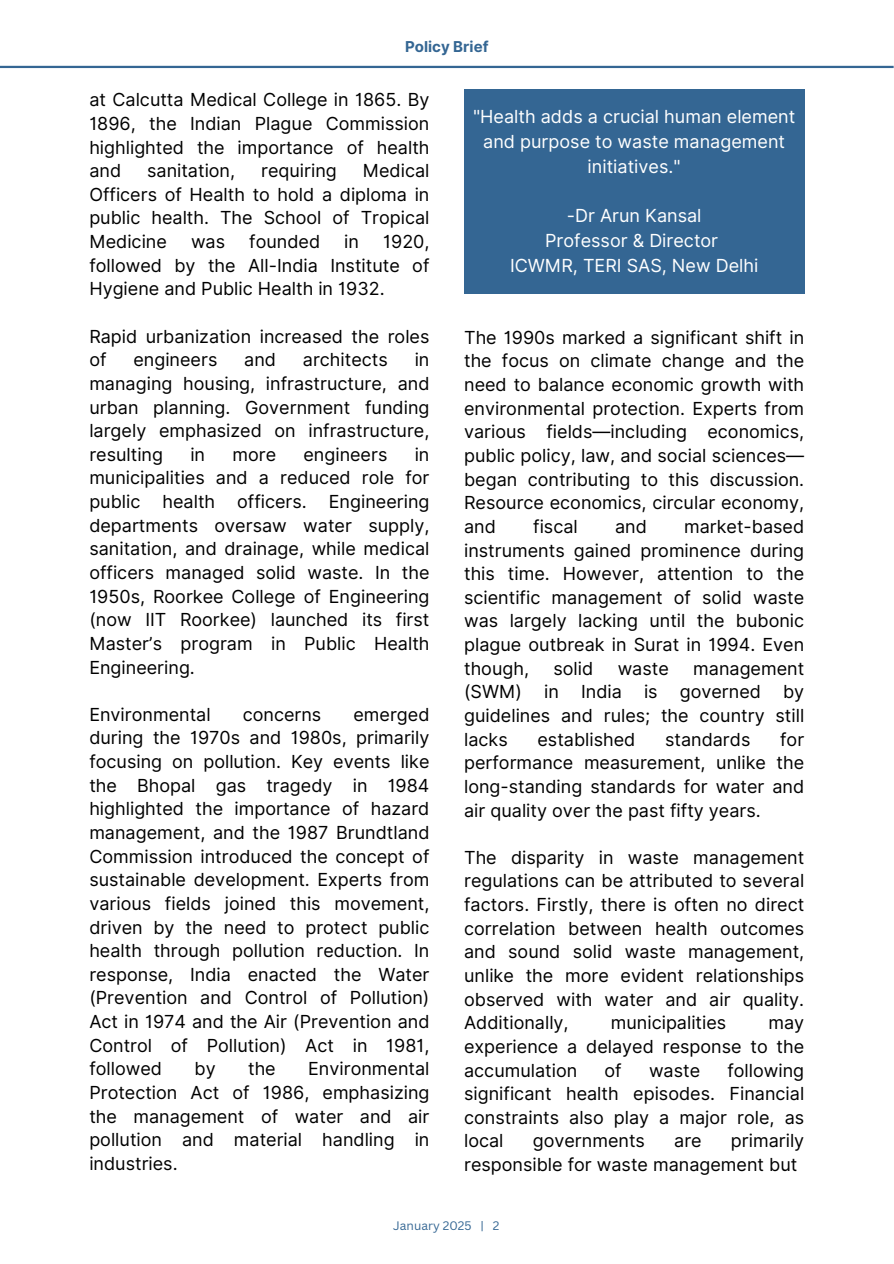
<style>
.page{position:relative;width:894px;height:1264px;background:#fff}
.page>*{position:absolute;margin:0;border:0;box-sizing:border-box;transform-origin:0 0}
.t1{font:18px/23.7px "Inter";color:#000;text-align:justify}
.t2{font:18px/24.8px "Inter";color:#fff;text-align:center}
.t3{font:700 15px "Inter";color:#346693}
.t4{font:12px "Canva Sans";color:#346693}
</style>
<div class="page">
<hr style="left:0;top:66px;width:893px;height:2px;background:#346693">
<div style="left:464px;top:89px;width:340px;height:205px;background:#346693"></div>
<h1 class="t3" style="left:405px;top:37px;width:85px">Policy Brief</h1>
<h1 class="t1" style="left:89px;top:88px;width:341px">at Calcutta Medical College in 1865. By 1896, the Indian Plague Commission highlighted the importance of health and</h1>
<h1 class="t1" style="left:89px;top:159px;width:341px;text-indent:273px">Medical Officers of Health to hold a diploma in public health. The School of Tropical Medicine</h1>
<h1 class="t1" style="left:147px;top:159px;width:89px">sanitation,</h1>
<h1 class="t1" style="left:261px;top:159px;width:77px">requiring</h1>
<h1 class="t1" style="left:191px;top:230px;width:36px">was</h1>
<h1 class="t1" style="left:249px;top:230px;width:72px">founded</h1>
<h1 class="t1" style="left:344px;top:230px;width:16px">in</h1>
<h1 class="t1" style="left:89px;top:230px;width:341px;text-indent:294px">1920, followed by the All-India Institute of Hygiene and Public Health in 1932.</h1>
<h1 class="t1" style="left:89px;top:324px;width:341px">Rapid urbanization increased the roles of</h1>
<h1 class="t1" style="left:89px;top:348px;width:341px;text-indent:325px">in managing housing, infrastructure, and urban planning. Government funding largely emphasized on infrastructure, resulting</h1>
<h1 class="t1" style="left:133px;top:348px;width:85px">engineers</h1>
<h1 class="t1" style="left:244px;top:348px;width:33px">and</h1>
<h1 class="t1" style="left:303px;top:348px;width:86px">architects</h1>
<h1 class="t1" style="left:89px;top:442px;width:341px;text-indent:325px">in municipalities and a reduced role for public health officers. Engineering departments oversaw water supply, sanitation, and drainage, while medical officers managed solid waste. In the 1950s, Roorkee College of Engineering (now IIT Roorkee) launched its first Master’s program in Public Health Engineering.</h1>
<h1 class="t1" style="left:89px;top:702px;width:123px">Environmental</h1>
<h1 class="t1" style="left:243px;top:702px;width:80px">concerns</h1>
<h1 class="t1" style="left:190px;top:442px;width:16px">in</h1>
<h1 class="t1" style="left:232px;top:442px;width:45px">more</h1>
<h1 class="t1" style="left:303px;top:442px;width:85px">engineers</h1>
<h1 class="t1" style="left:89px;top:702px;width:341px;text-indent:264px">emerged during the 1970s and 1980s, primarily focusing on pollution. Key events like the Bhopal gas tragedy in 1984 highlighted the importance of hazard management, and the 1987 Brundtland Commission introduced the concept of sustainable development. Experts from various fields joined this movement, driven by the need to protect public health through pollution reduction. In response, India enacted the Water (Prevention and Control of Pollution)<br>Act in 1974 and the Air (Prevention and Control of Pollution) Act in 1981, followed</h1>
<h1 class="t1" style="left:89px;top:1056px;width:341px;text-indent:219px">Environmental Protection Act of 1986, emphasizing the management of water and air pollution and material handling in industries.</h1>
<h1 class="t1" style="left:194px;top:1056px;width:23px">by</h1>
<h1 class="t1" style="left:248px;top:1056px;width:29px">the</h1>
<h2 class="t2" style="left:473px;top:104px;width:324px">"Health adds a crucial human element and purpose to waste management initiatives."</h2>
<p class="t2" style="left:510px;top:203px;width:250px">-Dr Arun Kansal<br>Professor &amp; Director<br>ICWMR, TERI SAS, New Delhi</p>
<h1 class="t1" style="left:464px;top:325px;width:341px">The 1990s marked a significant shift in the focus on climate change and the need to balance economic growth with environmental protection. Experts from various fields—including economics, public policy, law, and social sciences— began contributing to this discussion.<br>Resource economics, circular economy, and</h1>
<h1 class="t1" style="left:533px;top:514px;width:46px">fiscal</h1>
<h1 class="t1" style="left:615px;top:514px;width:33px">and</h1>
<h1 class="t1" style="left:464px;top:514px;width:341px;text-indent:220px">market-based instruments gained prominence during this time. However, attention to the scientific management of solid waste was largely lacking until the bubonic plague outbreak in Surat in 1994. Even though,</h1>
<h1 class="t1" style="left:553px;top:656px;width:41px">solid</h1>
<h1 class="t1" style="left:617px;top:656px;width:53px">waste</h1>
<h1 class="t1" style="left:464px;top:656px;width:341px;text-indent:229px">management (SWM) in India is governed by guidelines and rules; the country still lacks</h1>
<h1 class="t1" style="left:464px;top:727px;width:341px;text-indent:316px">for performance measurement, unlike the long-standing standards for water and air quality over the past fifty years.</h1>
<h1 class="t1" style="left:464px;top:845px;width:341px">The disparity in waste management regulations can be attributed to several factors. Firstly, there is often no direct correlation between health outcomes and sound solid waste management, unlike the more evident relationships observed with water and air quality.<br>Additionally,</h1>
<h1 class="t1" style="left:537px;top:727px;width:99px">established</h1>
<h1 class="t1" style="left:665px;top:727px;width:87px">standards</h1>
<h1 class="t1" style="left:610px;top:1010px;width:117px">municipalities</h1>
<h1 class="t1" style="left:464px;top:1010px;width:341px;text-indent:304px">may experience a delayed response to the accumulation</h1>
<h1 class="t1" style="left:464px;top:1058px;width:341px;text-indent:263px">following significant health episodes. Financial constraints also play a major role, as local</h1>
<h1 class="t1" style="left:604px;top:1058px;width:19px">of</h1>
<h1 class="t1" style="left:649px;top:1058px;width:53px">waste</h1>
<h1 class="t1" style="left:464px;top:1128px;width:341px;text-indent:267px">primarily responsible for waste management but</h1>
<h1 class="t1" style="left:532px;top:1128px;width:114px">governments</h1>
<h1 class="t1" style="left:674px;top:1128px;width:29px">are</h1>
<h1 class="t4" style="left:393px;top:1217px;width:107px">January 2025 | 2</h1>
</div>
